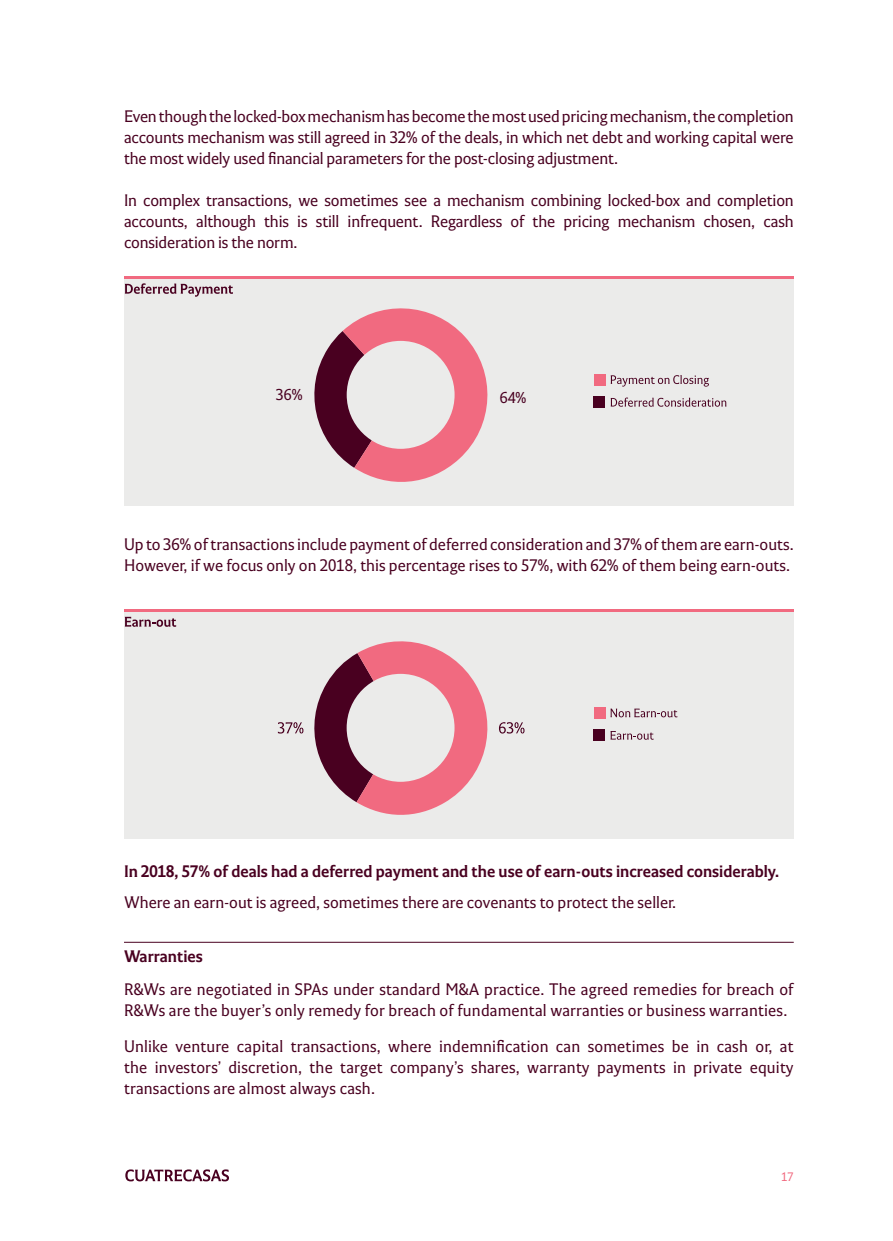
<style>
.page{position:relative;width:893px;height:1241px;background:#fff}
.page>*{position:absolute;margin:0;border:0;box-sizing:border-box;transform-origin:0 0}
.texto_base{font:16.62px/21px "Cuatrecasas Text";color:#490020;text-align:justify}
.texto_base-2{font:700 16.62px "Cuatrecasas Text";color:#490020}
.t1{font:15.75px "Cuatrecasas Text";color:#490020}
.t2{font:12.25px "Cuatrecasas Text";color:#f16a80}
</style>
<div class="page">
<svg style="left:125px;top:1169px;width:104px;height:12px"></svg>
<hr style="left:124px;top:941px;width:670px;height:1px;background:#490020">
<div style="left:124px;top:276px;width:670px;height:230px;background:#ebebea"></div>
<hr style="left:124px;top:276px;width:670px;height:3px;background:#f16a80">
<svg style="left:314px;top:308px;width:174px;height:174px"></svg>
<div style="left:347px;top:341px;width:108px;height:108px;background:#ebebea;border-radius:50%"></div>
<svg style="left:125px;top:283px;width:108px;height:13px"></svg>
<div style="left:594px;top:374px;width:11px;height:11px;background:#f16a80"></div>
<div style="left:594px;top:396px;width:11px;height:11px;background:#490020"></div>
<svg style="left:611px;top:375px;width:98px;height:11px"></svg>
<svg style="left:611px;top:397px;width:115px;height:9px"></svg>
<div style="left:124px;top:609px;width:670px;height:229px;background:#ebebea"></div>
<hr style="left:124px;top:609px;width:670px;height:2px;background:#f16a80">
<svg style="left:125px;top:616px;width:51px;height:10px"></svg>
<div style="left:594px;top:707px;width:11px;height:11px;background:#f16a80"></div>
<div style="left:594px;top:729px;width:11px;height:11px;background:#490020"></div>
<svg style="left:278px;top:641px;width:246px;height:174px"></svg>
<svg style="left:610px;top:708px;width:67px;height:9px"></svg>
<svg style="left:610px;top:731px;width:44px;height:8px"></svg>
<p class="texto_base" style="left:124px;top:106px;width:671px">Even though the locked-box mechanism has become the most used pricing mechanism, the completion accounts mechanism was still agreed in 32% of the deals, in which net debt and working capital were the most widely used financial parameters for the post-closing adjustment.</p>
<p class="texto_base" style="left:124px;top:190px;width:671px">In complex transactions, we sometimes see a mechanism combining locked-box and completion accounts, although this is still infrequent. Regardless of the pricing mechanism chosen, cash consideration is the norm.</p>
<p class="t1" style="left:276px;top:386px;width:28px">36%</p>
<p class="t1" style="left:500px;top:388px;width:28px">64%</p>
<p class="texto_base" style="left:124px;top:534px;width:671px">Up to 36% of transactions include payment of deferred consideration and 37% of them are earn-outs.<br>However, if we focus only on 2018, this percentage rises to 57%, with 62% of them being earn-outs.</p>
<p class="texto_base-2" style="left:124px;top:862px;width:657px">In 2018, 57% of deals had a deferred payment and the use of earn-outs increased considerably.</p>
<p class="texto_base" style="left:124px;top:892px;width:554px">Where an earn-out is agreed, sometimes there are covenants to protect the seller.</p>
<p class="texto_base-2" style="left:124px;top:946px;width:80px">Warranties</p>
<p class="texto_base" style="left:124px;top:979px;width:671px">R&amp;Ws are negotiated in SPAs under standard M&amp;A practice. The agreed remedies for breach of<br>R&amp;Ws are the buyer’s only remedy for breach of fundamental warranties or business warranties.</p>
<p class="texto_base" style="left:124px;top:1036px;width:671px">Unlike venture capital transactions, where indemnification can sometimes be in cash or, at the investors’ discretion, the target company’s shares, warranty payments in private equity transactions are almost always cash.</p>
<p class="t2" style="left:781px;top:1169px;width:14px">17</p>
</div>
